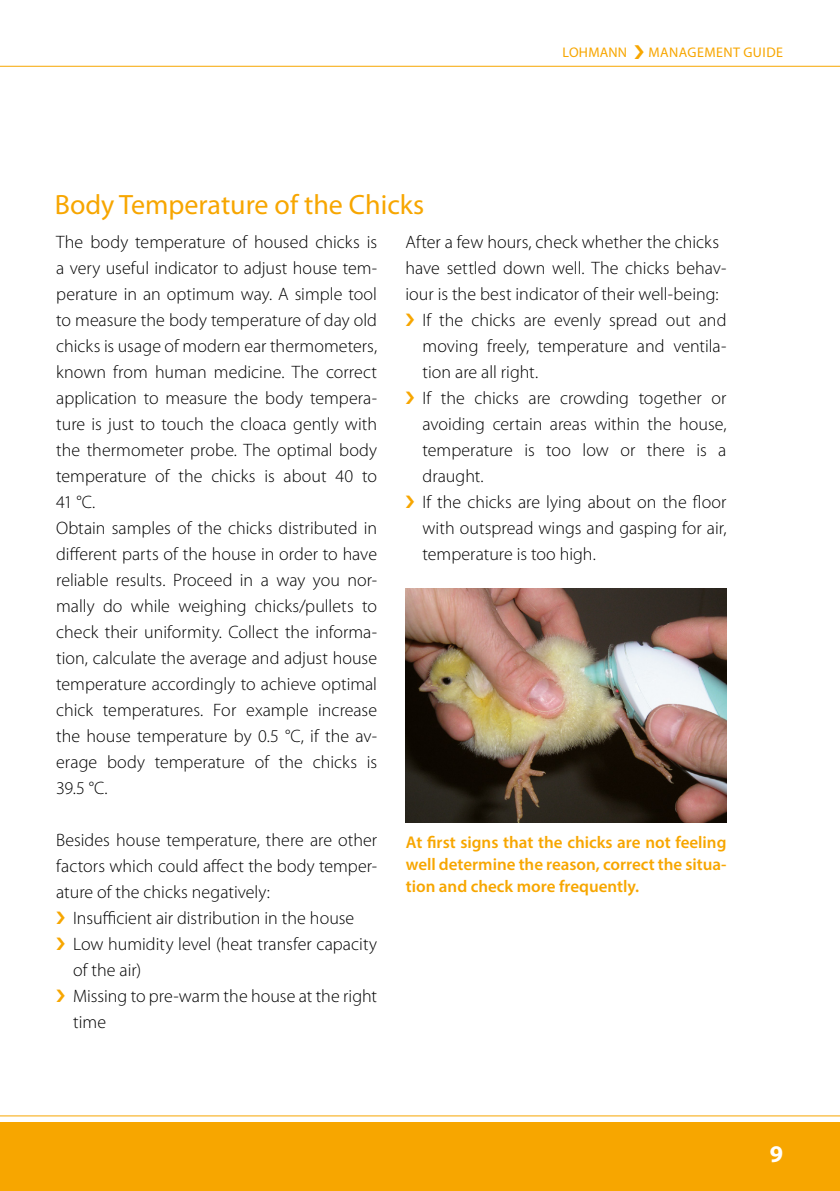
<style>
.page{position:relative;width:840px;height:1191px;background:#fff}
.page>*{position:absolute;margin:0;border:0;box-sizing:border-box;transform-origin:0 0}
.t1{font:28px "Myriad Pro";color:#f7a600}
.t2{font:700 24px "Myriad Pro";color:#fff}
.t3{font:300 18px/26px "Myriad Pro";color:#000}
.t4{font:600 17px/22px "Myriad Pro";color:#f7a600;text-align:justify}
.t5{font:14px "Myriad Pro";letter-spacing:.03em;color:#f7a600}
</style>
<div class="page">
<hr style="left:0;top:66px;width:839px;height:1px;background:#f7a600">
<hr style="left:0;top:1115px;width:839px;height:1px;background:#f7a600">
<div style="left:0;top:1122px;width:839px;height:69px;background:#f7a600"></div>
<img style="left:405px;top:588px;width:321px;height:234px">
<h1 class="t1" style="left:55px;top:187px;width:370px">Body Temperature of the Chicks</h1>
<p class="t5" style="left:562px;top:43px;width:66px">LOHMANN</p>
<p class="t5" style="left:648px;top:43px;width:136px">MANAGEMENT GUIDE</p>
<p class="t3" style="left:56px;top:229px;width:322px">The body temperature of housed chicks is a very useful indicator to adjust house tem&shy;perature in an optimum way. A simple tool to measure the body temperature of day old chicks is usage of modern ear thermometers, known from human medicine. The correct application to measure the body tempera&shy;ture is just to touch the cloaca gently with the thermometer probe. The optimal body temperature of the chicks is about 40 to 41 °C.<br>Obtain samples of the chicks distributed in different parts of the house in order to have reliable results. Proceed in a way you nor&shy;mally do while weighing chicks/pullets to check their uniformity. Collect the informa&shy;tion, calculate the average and adjust house temperature accordingly to achieve optimal chick temperatures. For example increase the house temperature by 0.5 °C, if the av&shy;erage body temperature of the chicks is 39.5 °C.</p>
<p class="t3" style="left:56px;top:827px;width:322px;text-align:justify">Besides house temperature, there are other factors which could affect the body temper&shy;ature of the chicks negatively:</p>
<p class="t3" style="left:73px;top:905px;width:305px">Insufficient air distribution in the house<br>Low humidity level (heat transfer capacity of the air)<br>Missing to pre-warm the house at the right time</p>
<p class="t3" style="left:405px;top:229px;width:315px">After a few hours, check whether the chicks</p>
<p class="t3" style="left:405px;top:255px;width:322px">have settled down well. The chicks behav-</p>
<p class="t3" style="left:405px;top:281px;width:314px">iour is the best indicator of their well-being:</p>
<p class="t3" style="left:422px;top:307px;width:305px">If the chicks are evenly spread out and</p>
<p class="t3" style="left:422px;top:333px;width:305px">moving freely, temperature and ventila-</p>
<p class="t3" style="left:422px;top:359px;width:117px">tion are all right.</p>
<p class="t3" style="left:422px;top:385px;width:305px">If the chicks are crowding together or</p>
<p class="t3" style="left:422px;top:411px;width:305px">avoiding certain areas within the house,</p>
<p class="t3" style="left:422px;top:437px;width:305px">temperature is too low or there is a</p>
<p class="t3" style="left:422px;top:463px;width:63px">draught.</p>
<p class="t3" style="left:422px;top:489px;width:305px">If the chicks are lying about on the floor</p>
<p class="t3" style="left:422px;top:515px;width:305px">with outspread wings and gasping for air,</p>
<p class="t3" style="left:422px;top:541px;width:175px">temperature is too high.</p>
<p class="t4" style="left:405px;top:830px;width:322px">At first signs that the chicks are not feeling well determine the reason, correct the situa&shy;tion and check more frequently.</p>
<h2 class="t2" style="left:769px;top:1138px;width:15px">9</h2>
</div>
